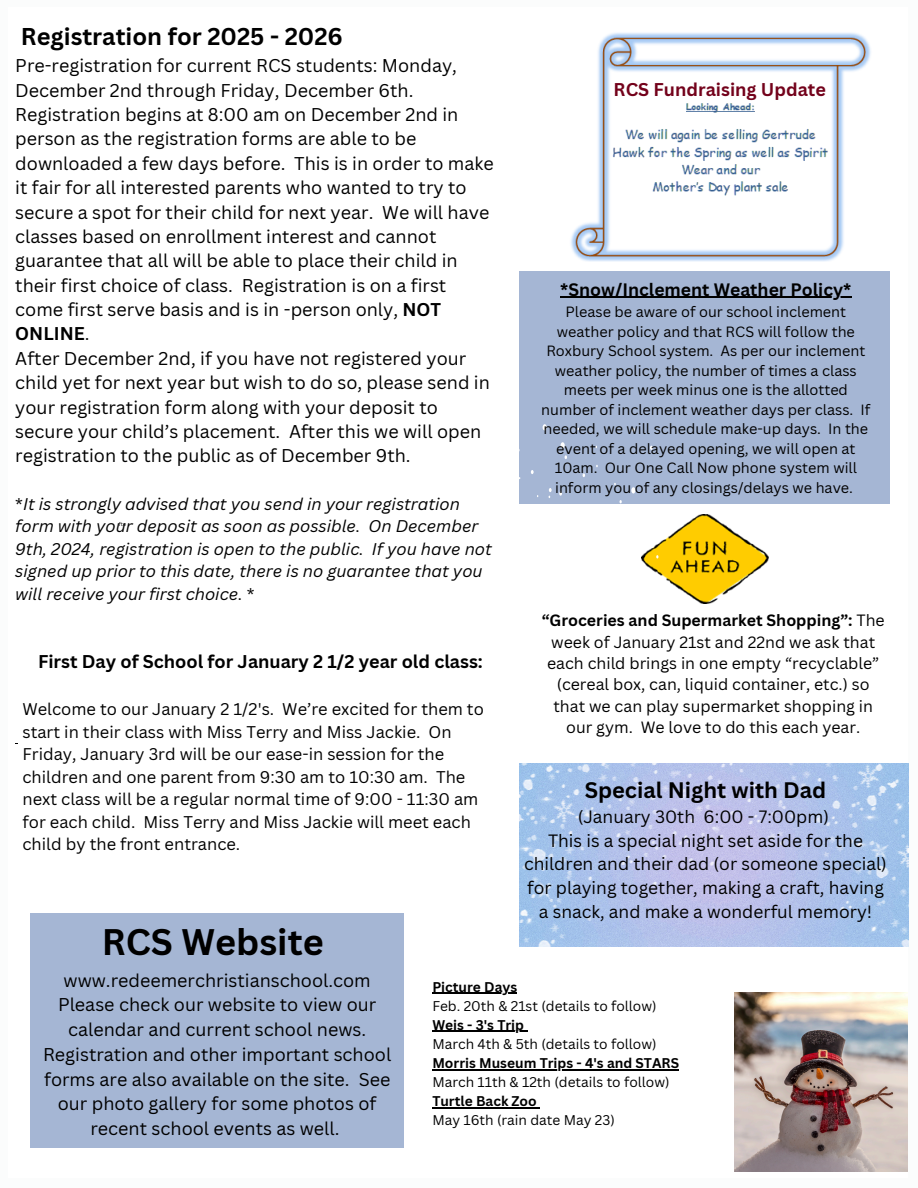
<style>
.page{position:relative;width:918px;height:1188px;background:#fbfcfc}
.page>*{position:absolute;margin:0;border:0;box-sizing:border-box;transform-origin:0 0}
.t1{font:700 36px "Canva Sans";color:#000}
.t2{font:700 23.7px "Canva Sans";color:#000}
.t3{font:700 21.9px "Canva Sans";color:#000}
.t4{font:18px/24.5px "Canva Sans";color:#000}
.t5{font:700 18px "Canva Sans";color:#000}
.t6{font:700 18px "Canva Sans";color:#73021b}
.t7{font:700 17.55px "Canva Sans";color:#000}
.t8{font:17.4px/23.7px "Canva Sans";color:#000;text-align:center}
.t9{font:16.5px/22.5px "Canva Sans";color:#000}
.t10{font:italic 16.5px/22.5px "Canva Sans";color:#000}
.t11{font:15.9px/21.3px "Canva Sans";color:#000;text-align:center}
.t12{font:14.4px/19.5px "Canva Sans";color:#000;text-align:center}
.t13{font:13.65px/19.2px "Canva Sans";color:#000}
.t14{font:700 13.65px "Canva Sans";color:#000}
.t15{font:5.4px "Canva Sans";color:#000}
.s1{font-weight:700}
.s2{font-style:normal}
</style>
<div class="page">
<div style="left:8px;top:7px;width:900px;height:1171px;background:#fff"></div>
<img style="left:735px;top:993px;width:173px;height:179px">
<img style="left:641px;top:514px;width:127px;height:89px">
<img style="left:571px;top:32px;width:300px;height:229px">
<div style="left:31px;top:913px;width:373px;height:235px;background:#a5b6d4"></div>
<div style="left:519px;top:272px;width:371px;height:232px;background:#a5b6d4"></div>
<svg style="left:559px;top:491px;width:3px;height:5px"></svg>
<svg style="left:631px;top:487px;width:4px;height:6px"></svg>
<svg style="left:632px;top:428px;width:3px;height:4px"></svg>
<svg style="left:543px;top:424px;width:4px;height:6px"></svg>
<svg style="left:549px;top:488px;width:3px;height:10px"></svg>
<svg style="left:650px;top:446px;width:3px;height:4px"></svg>
<svg style="left:561px;top:442px;width:4px;height:6px"></svg>
<img style="left:519px;top:764px;width:389px;height:182px">
<hr style="left:560px;top:297px;width:291px;height:1px;background:#000">
<hr style="left:432px;top:993px;width:85px;height:1px;background:#000">
<hr style="left:432px;top:1031px;width:32px;height:1px;background:#000">
<hr style="left:464px;top:1031px;width:60px;height:1px;background:#000">
<hr style="left:432px;top:1069px;width:247px;height:1px;background:#000">
<hr style="left:432px;top:1107px;width:105px;height:2px;background:#000">
<p class="t2" style="left:21px;top:20px;width:324px">Registration for 2025 - 2026</p>
<p class="t4" style="left:15px;top:53px;width:480px">Pre-registration for current RCS students: Monday, December 2nd through Friday, December 6th.<br>Registration begins at 8:00 am on December 2nd in person as the registration forms are able to be downloaded a few days before. This is in order to make it fair for all interested parents who wanted to try to secure a spot for their child for next year. We will have classes based on enrollment interest and cannot guarantee that all will be able to place their child in their first choice of class. Registration is on a first come first serve basis and is in -person only, <span class="s1">NOT ONLINE</span>.<br>After December 2nd, if you have not registered your child yet for next year but wish to do so, please send in your registration form along with your deposit to secure your child’s placement. After this we will open registration to the public as of December 9th.</p>
<p class="t10" style="left:15px;top:492px;width:478px"><span class="s2">*</span>It is strongly advised that you send in your registration form with your deposit as soon as possible. On December 9th, 2024, registration is open to the public. If you have not signed up prior to this date, there is no guarantee that you will receive your first choice. <span class="s2">*</span></p>
<p class="t15" style="left:119px;top:520px;width:9px">fte</p>
<p class="t5" style="left:38px;top:649px;width:446px">First Day of School for January 2 1/2 year old class:</p>
<h2 class="t9" style="left:22px;top:697px;width:463px">Welcome to our January 2 1/2's. We’re excited for them to start in their class with Miss Terry and Miss Jackie. On Friday, January 3rd will be our ease-in session for the children and one parent from 9:30 am to 10:30 am. The next class will be a regular normal time of 9:00 - 11:30 am for each child. Miss Terry and Miss Jackie will meet each child by the front entrance.</h2>
<h3 class="t6" style="left:614px;top:76px;width:214px">RCS Fundraising Update</h3>
<h4 class="t7" style="left:560px;top:277px;width:293px">*Snow/Inclement Weather Policy*</h4>
<h4 class="t12" style="left:541px;top:302px;width:331px">Please be aware of our school inclement weather policy and that RCS will follow the Roxbury School system. As per our inclement weather policy, the number of times a class meets per week minus one is the allotted number of inclement weather days per class. If needed, we will schedule make-up days. In the event of a delayed opening, we will open at 10am. Our One Call Now phone system will inform you of any closings/delays we have.</h4>
<p class="t11" style="left:542px;top:609px;width:344px"><span class="s1">“Groceries and Supermarket Shopping”:</span> The week of January 21st and 22nd we ask that each child brings in one empty “recyclable” (cereal box, can, liquid container, etc.) so that we can play supermarket shopping in our gym. We love to do this each year.</p>
<p class="t3" style="left:585px;top:775px;width:243px">Special Night with Dad</p>
<p class="t8" style="left:524px;top:805px;width:364px">(January 30th 6:00 - 7:00pm)<br>This is a special night set aside for the children and their dad (or someone special) for playing together, making a craft, having a snack, and make a wonderful memory!</p>
<h2 class="t1" style="left:102px;top:917px;width:224px">RCS Website</h2>
<h2 class="t4" style="left:43px;top:967px;width:350px;text-align:center">www.redeemerchristianschool.com Please check our website to view our calendar and current school news.<br>Registration and other important school forms are also available on the site. See our photo gallery for some photos of recent school events as well.</h2>
<p class="t13" style="left:432px;top:977px;width:226px"><span class="s1">Picture Days<br></span>Feb. 20th &amp; 21st (details to follow)<br><span class="s1">Weis - 3's Trip</span></p>
<p class="t13" style="left:432px;top:1034px;width:226px">March 4th &amp; 5th (details to follow)</p>
<p class="t14" style="left:432px;top:1053px;width:248px">Morris Museum Trips - 4's and STARS</p>
<p class="t13" style="left:432px;top:1072px;width:239px">March 11th &amp; 12th (details to follow)</p>
<p class="t14" style="left:432px;top:1092px;width:106px">Turtle Back Zoo</p>
<p class="t13" style="left:432px;top:1111px;width:184px">May 16th (rain date May 23)</p>
</div>
